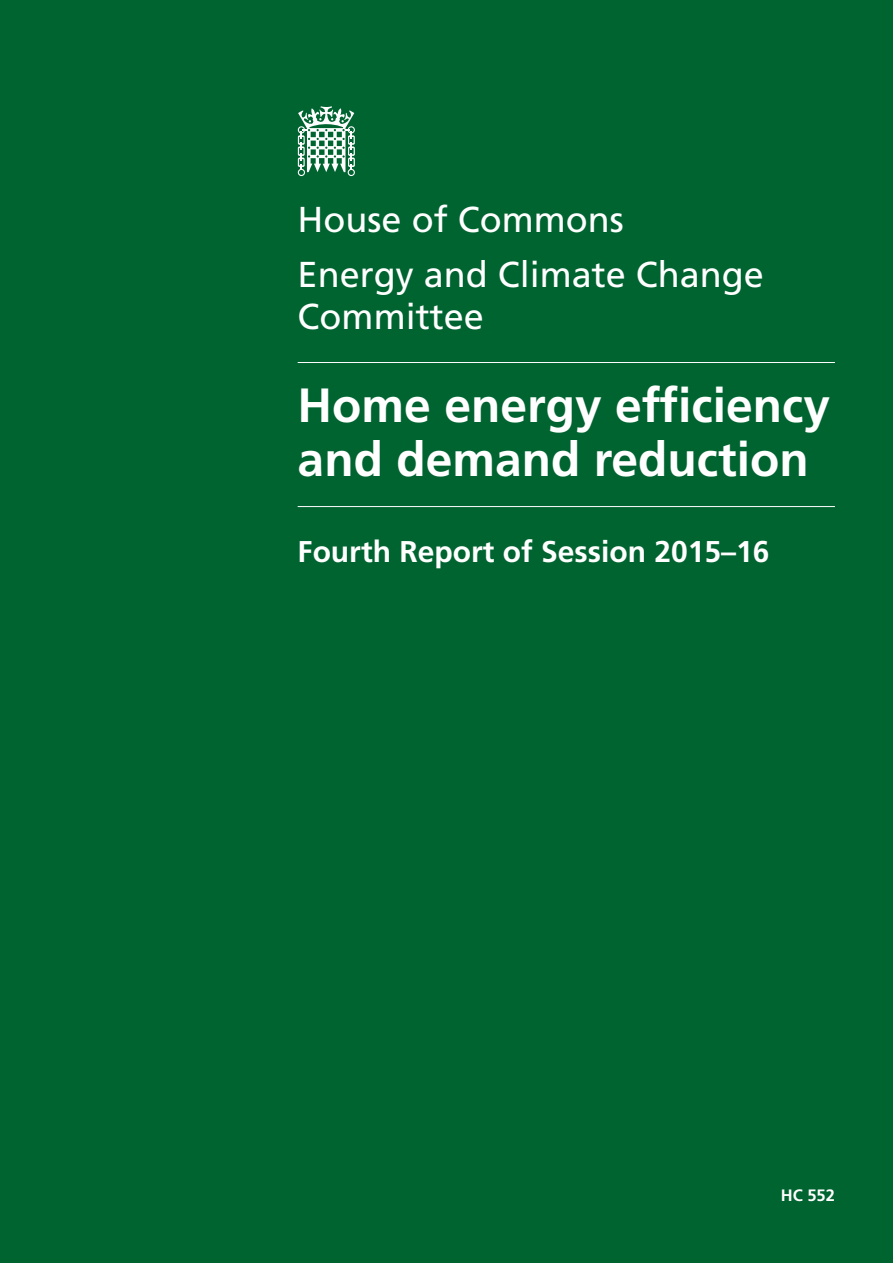
<style>
.page{position:relative;width:893px;height:1263px;background:#006430}
.page>*{position:absolute;margin:0;border:0;box-sizing:border-box;transform-origin:0 0}
.Cover_Report{font:700 48px/54px "Frutiger LT Std";color:#fff}
.Cover_Committee_Name{font:36px/42px "Frutiger LT Std";color:#fff}
.Cover_House_of_Commo{font:36px "Frutiger LT Std";color:#fff}
.Cover_Report_Number{font:700 30px "Frutiger LT Std";color:#fff}
.Cover_HC_No{font:700 16.5px "Frutiger LT Std";color:#fff}
</style>
<div class="page">
<hr style="left:298px;top:362px;width:537px;height:1px;background:#fff">
<hr style="left:298px;top:506px;width:537px;height:1px;background:#fff">
<svg style="left:298px;top:106px;width:57px;height:70px"></svg>
<p class="Cover_House_of_Commo" style="left:298px;top:198px;width:328px">House of Commons</p>
<h2 class="Cover_Committee_Name" style="left:298px;top:254px;width:468px">Energy and Climate Change<br>Committee</h2>
<h1 class="Cover_Report" style="left:298px;top:379px;width:534px">Home energy efficiency and demand reduction</h1>
<p class="Cover_Report_Number" style="left:298px;top:534px;width:473px">Fourth Report of Session 2015–16</p>
<p class="Cover_HC_No" style="left:781px;top:1185px;width:56px">HC 552</p>
</div>
